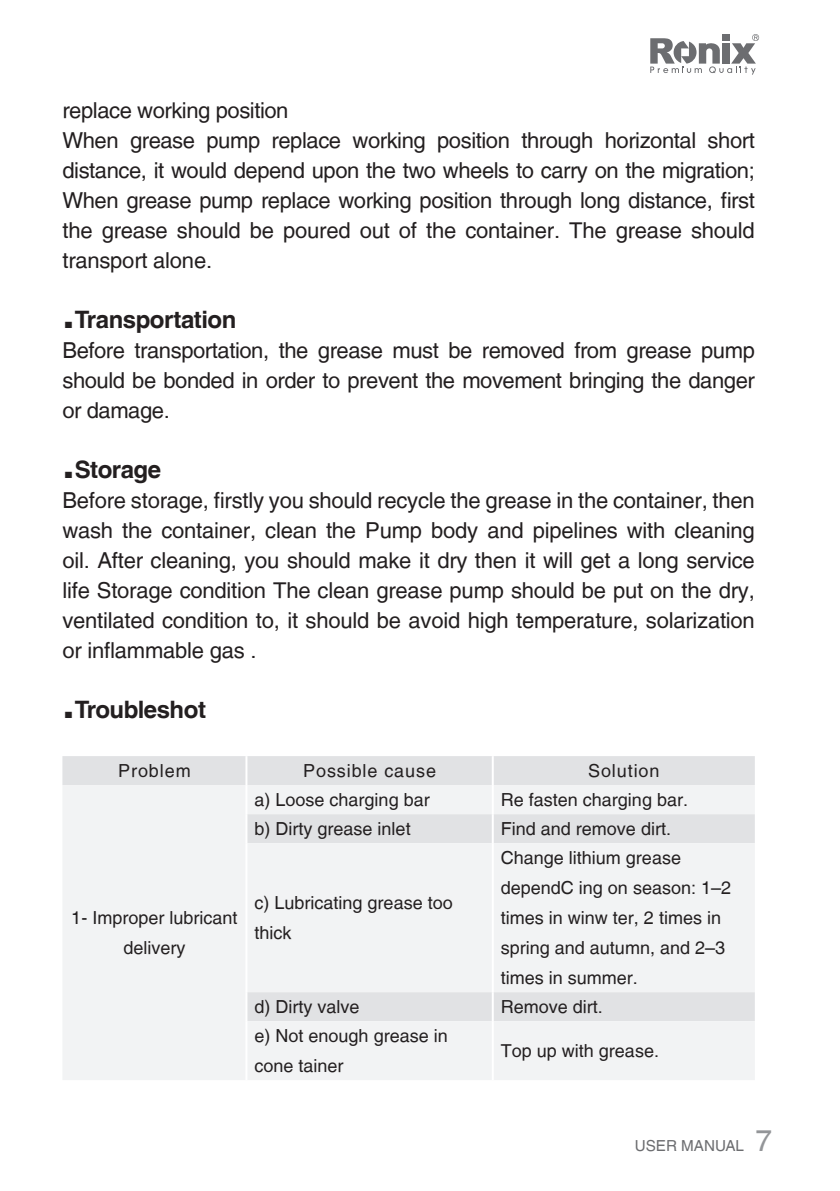
<style>
.page{position:relative;width:840px;height:1191px;background:#fff}
.page>*{position:absolute;margin:0;border:0;box-sizing:border-box;transform-origin:0 0}
.t1{font:700 24px "Helvetica LT";letter-spacing:-.02em;color:#231f20}
.t2{font:22px/30px "Helvetica LT";letter-spacing:-.01em;color:#231f20;text-align:justify}
.t3{font:18px/30px "Helvetica LT";color:#231f20}
.t4{font:18px "Helvetica LT";letter-spacing:.05em;color:#231f20}
.t5{font:15.2px "Helvetica LT";color:#6c6d70}
.s1{font-size:44px}
.s2{font-size:30px;color:#939598}
</style>
<div class="page">
<svg style="left:650px;top:34px;width:108px;height:41px"></svg>
<div style="left:721px;top:34px;width:8px;height:7px;background:#6c6d70"></div>
<div style="left:62px;top:756px;width:692px;height:29px;background:#e1e2e4"></div>
<svg style="left:63px;top:785px;width:691px;height:295px;fill:#f2f3f4"></svg>
<hr style="left:245px;top:756px;width:2px;height:29px;background:#fff">
<hr style="left:491px;top:756px;width:2px;height:29px;background:#fff">
<hr style="left:245px;top:785px;width:2px;height:29px;background:#fff">
<hr style="left:491px;top:785px;width:2px;height:29px;background:#fff">
<hr style="left:245px;top:814px;width:2px;height:29px;background:#fff">
<hr style="left:491px;top:814px;width:2px;height:29px;background:#fff">
<hr style="left:245px;top:843px;width:2px;height:149px;background:#fff">
<hr style="left:491px;top:843px;width:2px;height:149px;background:#fff">
<hr style="left:245px;top:992px;width:2px;height:29px;background:#fff">
<hr style="left:491px;top:992px;width:2px;height:29px;background:#fff">
<hr style="left:245px;top:1021px;width:2px;height:59px;background:#fff">
<hr style="left:491px;top:1021px;width:2px;height:59px;background:#fff">
<p class="t2" style="left:62px;top:95px;width:227px">replace working position</p>
<p class="t2" style="left:62px;top:125px;width:693px">When grease pump replace working position through horizontal short distance, it would depend upon the two wheels to carry on the migration; When grease pump replace working position through long distance, first the grease should be poured out of the container. The grease should transport alone.</p>
<p class="t1" style="left:62px;top:305px;width:175px"><span class="s1">.</span>Transportation</p>
<p class="t2" style="left:62px;top:335px;width:693px">Before transportation, the grease must be removed from grease pump should be bonded in order to prevent the movement bringing the danger or damage.</p>
<p class="t1" style="left:62px;top:455px;width:100px"><span class="s1">.</span>Storage</p>
<p class="t2" style="left:62px;top:485px;width:693px">Before storage, firstly you should recycle the grease in the container, then wash the container, clean the Pump body and pipelines with cleaning oil. After cleaning, you should make it dry then it will get a long service life Storage condition The clean grease pump should be put on the dry, ventilated condition to, it should be avoid high temperature, solarization or inflammable gas .</p>
<p class="t1" style="left:62px;top:695px;width:145px"><span class="s1">.</span>Troubleshot</p>
<p class="t4" style="left:118px;top:760px;width:74px">Problem</p>
<p class="t4" style="left:303px;top:760px;width:134px">Possible cause</p>
<p class="t4" style="left:587px;top:760px;width:73px">Solution</p>
<p class="t3" style="left:71px;top:902px;width:168px;text-align:center">1- Improper lubricant delivery</p>
<p class="t3" style="left:254px;top:784px;width:177px">a) Loose charging bar</p>
<p class="t3" style="left:500px;top:784px;width:189px">Re fasten charging bar.</p>
<p class="t3" style="left:254px;top:813px;width:158px">b) Dirty grease inlet</p>
<p class="t3" style="left:500px;top:813px;width:172px">Find and remove dirt.</p>
<p class="t3" style="left:254px;top:887px;width:200px">c) Lubricating grease too thick</p>
<p class="t3" style="left:500px;top:842px;width:232px">Change lithium grease dependC ing on season: 1–2 times in winw ter, 2 times in spring and autumn, and 2–3 times in summer.</p>
<p class="t3" style="left:254px;top:991px;width:107px">d) Dirty valve</p>
<p class="t3" style="left:500px;top:991px;width:104px">Remove dirt.</p>
<p class="t3" style="left:254px;top:1020px;width:195px">e) Not enough grease in cone tainer</p>
<p class="t3" style="left:500px;top:1035px;width:160px">Top up with grease.</p>
<p class="t5" style="left:634px;top:1137px;width:139px">USER MANUAL <span class="s2">7</span></p>
</div>
